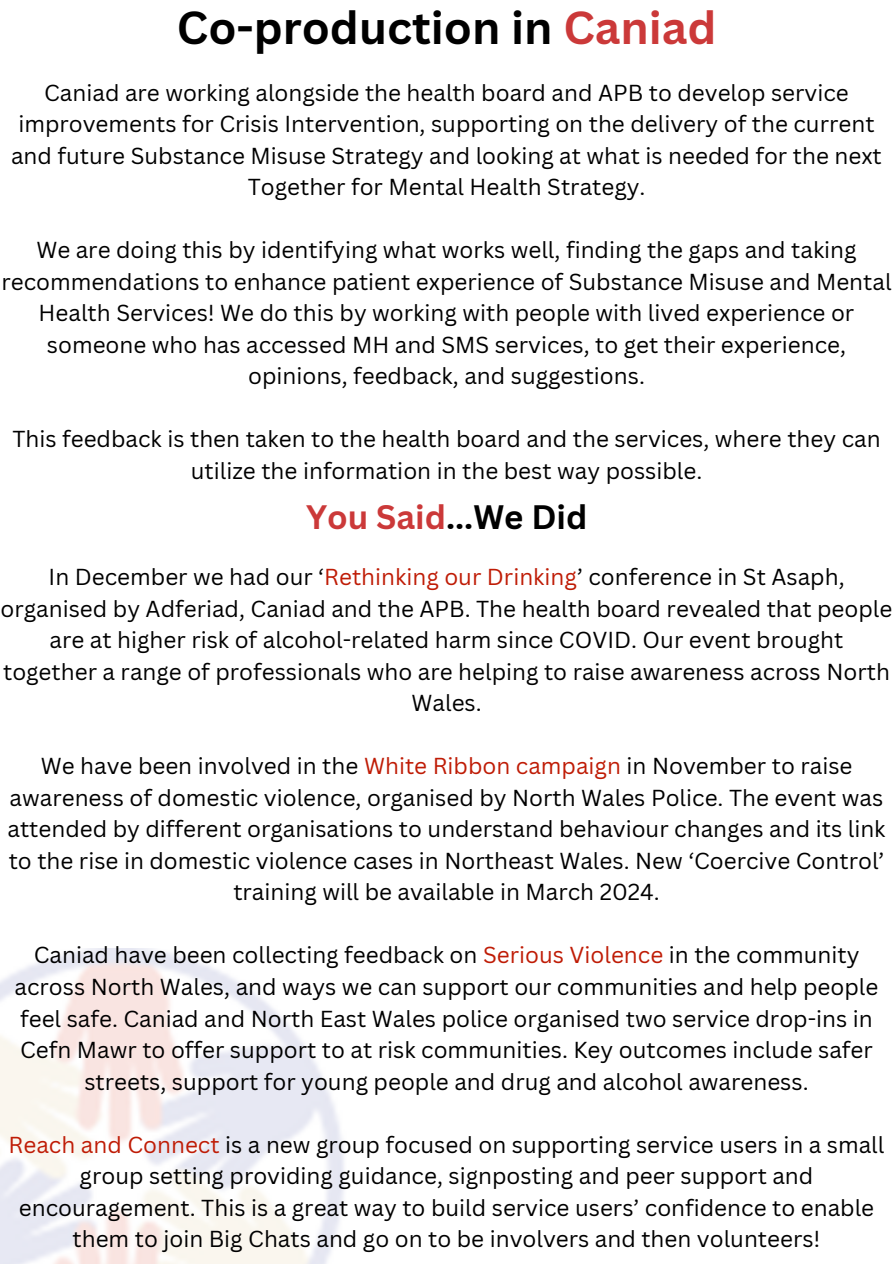
<style>
.page{position:relative;width:893px;height:1264px;background:#fff}
.page>*{position:absolute;margin:0;border:0;box-sizing:border-box;transform-origin:0 0}
.t1{font:700 45px "Canva Sans";color:#000}
.t2{font:700 33px "Canva Sans";color:#000}
.t3{font:22.5px/31.5px "Canva Sans";color:#000;text-align:center}
.s1{color:#cb3939}
.s2{color:#bf1c06}
</style>
<div class="page">
<p class="t1" style="left:177px;top:-4px;width:541px">Co-production in <span class="s1">Caniad</span></p>
<p class="t3" style="left:11px;top:76px;width:872px">Caniad are working alongside the health board and APB to develop service improvements for Crisis Intervention, supporting on the delivery of the current and future Substance Misuse Strategy and looking at what is needed for the next Together for Mental Health Strategy.</p>
<p class="t3" style="left:1px;top:234px;width:891px">We are doing this by identifying what works well, finding the gaps and taking recommendations to enhance patient experience of Substance Misuse and Mental Health Services! We do this by working with people with lived experience or someone who has accessed MH and SMS services, to get their experience, opinions, feedback, and suggestions.</p>
<p class="t3" style="left:12px;top:423px;width:869px">This feedback is then taken to the health board and the services, where they can utilize the information in the best way possible.</p>
<p class="t2" style="left:306px;top:493px;width:283px"><span class="s1">You Said</span>...We Did</p>
<p class="t3" style="left:1px;top:561px;width:893px">In December we had our ‘<span class="s2">Rethinking our Drinking</span>’ conference in St Asaph, organised by Adferiad, Caniad and the APB. The health board revealed that people are at higher risk of alcohol-related harm since COVID. Our event brought together a range of professionals who are helping to raise awareness across North Wales.</p>
<p class="t3" style="left:7px;top:750px;width:879px">We have been involved in the <span class="s2">White Ribbon campaign</span> in November to raise awareness of domestic violence, organised by North Wales Police. The event was attended by different organisations to understand behaviour changes and its link to the rise in domestic violence cases in Northeast Wales. New ‘Coercive Control’ training will be available in March 2024.</p>
<p class="t3" style="left:15px;top:939px;width:865px">Caniad have been collecting feedback on <span class="s2">Serious Violence</span> in the community across North Wales, and ways we can support our communities and help people feel safe. Caniad and North East Wales police organised two service drop-ins in Cefn Mawr to offer support to at risk communities. Key outcomes include safer streets, support for young people and drug and alcohol awareness.</p>
<p class="t3" style="left:9px;top:1128px;width:877px"><span class="s2">Reach and Connect</span> is a new group focused on supporting service users in a small group setting providing guidance, signposting and peer support and encouragement. This is a great way to build service users’ confidence to enable them to join Big Chats and go on to be involvers and then volunteers!</p>
</div>
